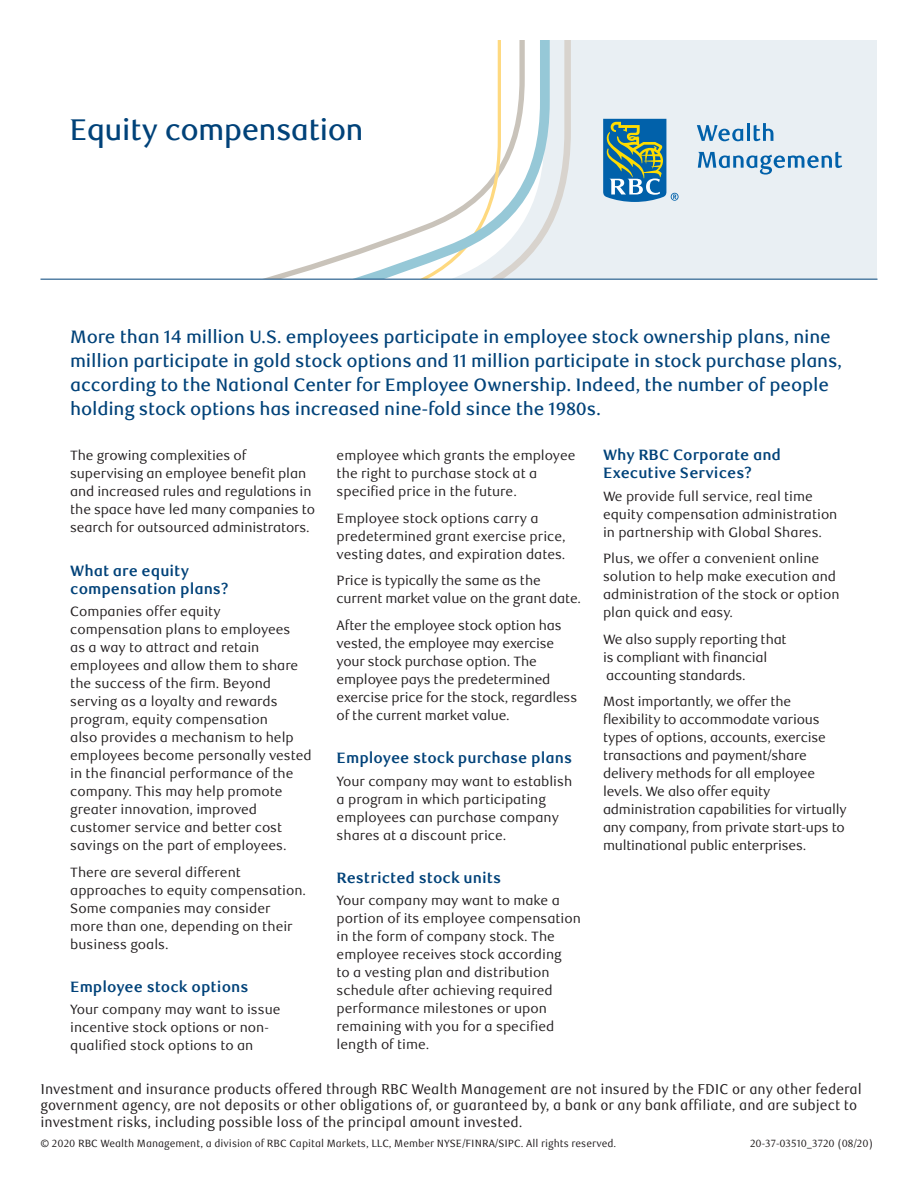
<style>
.page{position:relative;width:918px;height:1188px;background:#fff}
.page>*{position:absolute;margin:0;border:0;box-sizing:border-box;transform-origin:0 0}
.Factsheet_Headline{font:500 30px "RBC Display";color:#004279}
.Factsheet_Intro_Text{font:500 18px/24px "RBC Text";letter-spacing:-.01em;color:#004279}
.Factsheet_Subtitle_1{font:700 15px/18px "RBC Text";color:#004279}
.Factsheet_Disclosure{font:14.25px/16.5px "RBC Text Cond";color:#231f20}
.Factsheet_Body_Copy{font:13.5px/18px "RBC Text";color:#231f20}
.Factsheet_Legal_Text{font:10.5px "RBC Text Cond";color:#231f20}
</style>
<div class="page">
<div style="left:40px;top:40px;width:837px;height:239px;background:#e9eff3"></div>
<svg style="left:550px;top:40px;width:21px;height:239px"></svg>
<svg style="left:40px;top:40px;width:510px;height:239px;background:#fafbfb"></svg>
<svg style="left:603px;top:119px;width:76px;height:83px"></svg>
<svg style="left:697px;top:125px;width:46px;height:16px"></svg>
<hr style="left:747px;top:123px;width:3px;height:18px;background:#0161aa">
<svg style="left:754px;top:123px;width:19px;height:18px"></svg>
<svg style="left:698px;top:152px;width:144px;height:23px"></svg>
<hr style="left:40px;top:279px;width:838px;height:1px;background:#004279">
<p class="Factsheet_Headline" style="left:70px;top:113px;width:295px">Equity compensation</p>
<p class="Factsheet_Intro_Text" style="left:70px;top:326px;width:774px">More than 14 million U.S. employees participate in employee stock ownership plans, nine million participate in gold stock options and 11 million participate in stock purchase plans, according to the National Center for Employee Ownership. Indeed, the number of people holding stock options has increased nine-fold since the 1980s.</p>
<p class="Factsheet_Body_Copy" style="left:70px;top:447px;width:246px">The growing complexities of supervising an employee benefit plan and increased rules and regulations in the space have led many companies to search for outsourced administrators.</p>
<p class="Factsheet_Subtitle_1" style="left:70px;top:562px;width:160px">What are equity compensation plans?</p>
<p class="Factsheet_Body_Copy" style="left:70px;top:603px;width:243px">Companies offer equity compensation plans to employees<br>as a way to attract and retain employees and allow them to share the success of the firm. Beyond serving as a loyalty and rewards program, equity compensation<br>also provides a mechanism to help employees become personally vested in the financial performance of the company. This may help promote greater innovation, improved customer service and better cost savings on the part of employees.</p>
<p class="Factsheet_Body_Copy" style="left:70px;top:863px;width:237px">There are several different approaches to equity compensation.<br>Some companies may consider more than one, depending on their business goals.</p>
<p class="Factsheet_Subtitle_1" style="left:70px;top:978px;width:180px">Employee stock options</p>
<p class="Factsheet_Body_Copy" style="left:70px;top:1001px;width:212px">Your company may want to issue incentive stock options or non&shy;qualified stock options to an</p>
<p class="Factsheet_Subtitle_1" style="left:603px;top:447px;width:180px">Why RBC Corporate and<br>Executive Services?</p>
<p class="Factsheet_Body_Copy" style="left:603px;top:487px;width:236px">We provide full service, real time equity compensation administration in partnership with Global Shares.</p>
<p class="Factsheet_Body_Copy" style="left:603px;top:550px;width:238px">Plus, we offer a convenient online solution to help make execution and administration of the stock or option plan quick and easy.</p>
<p class="Factsheet_Body_Copy" style="left:603px;top:630px;width:185px">We also supply reporting that is compliant with financial accounting standards.</p>
<p class="Factsheet_Body_Copy" style="left:603px;top:693px;width:245px">Most importantly, we offer the flexibility to accommodate various types of options, accounts, exercise transactions and payment/share delivery methods for all employee levels. We also offer equity administration capabilities for virtually any company, from private start-ups to multinational public enterprises.</p>
<p class="Factsheet_Body_Copy" style="left:337px;top:447px;width:240px">employee which grants the employee the right to purchase stock at a specified price in the future.</p>
<p class="Factsheet_Body_Copy" style="left:337px;top:510px;width:231px">Employee stock options carry a predetermined grant exercise price, vesting dates, and expiration dates.</p>
<p class="Factsheet_Body_Copy" style="left:337px;top:572px;width:246px">Price is typically the same as the current market value on the grant date.</p>
<p class="Factsheet_Body_Copy" style="left:337px;top:617px;width:242px">After the employee stock option has vested, the employee may exercise your stock purchase option. The employee pays the predetermined exercise price for the stock, regardless of the current market value.</p>
<p class="Factsheet_Subtitle_1" style="left:337px;top:750px;width:237px">Employee stock purchase plans</p>
<p class="Factsheet_Body_Copy" style="left:337px;top:772px;width:237px">Your company may want to establish a program in which participating employees can purchase company shares at a discount price.</p>
<p class="Factsheet_Subtitle_1" style="left:337px;top:869px;width:166px">Restricted stock units</p>
<p class="Factsheet_Body_Copy" style="left:337px;top:892px;width:246px">Your company may want to make a portion of its employee compensation in the form of company stock. The employee receives stock according<br>to a vesting plan and distribution schedule after achieving required performance milestones or upon remaining with you for a specified length of time.</p>
<p class="Factsheet_Disclosure" style="left:40px;top:1081px;width:823px">Investment and insurance products offered through RBC Wealth Management are not insured by the FDIC or any other federal government agency, are not deposits or other obligations of, or guaranteed by, a bank or any bank affiliate, and are subject to investment risks, including possible loss of the principal amount invested.</p>
<p class="Factsheet_Legal_Text" style="left:40px;top:1137px;width:577px">© 2020 RBC Wealth Management, a division of RBC Capital Markets, LLC, Member NYSE/FINRA/SIPC. All rights reserved.</p>
<p class="Factsheet_Legal_Text" style="left:750px;top:1137px;width:124px">20-37-03510_3720 (08/20)</p>
</div>
